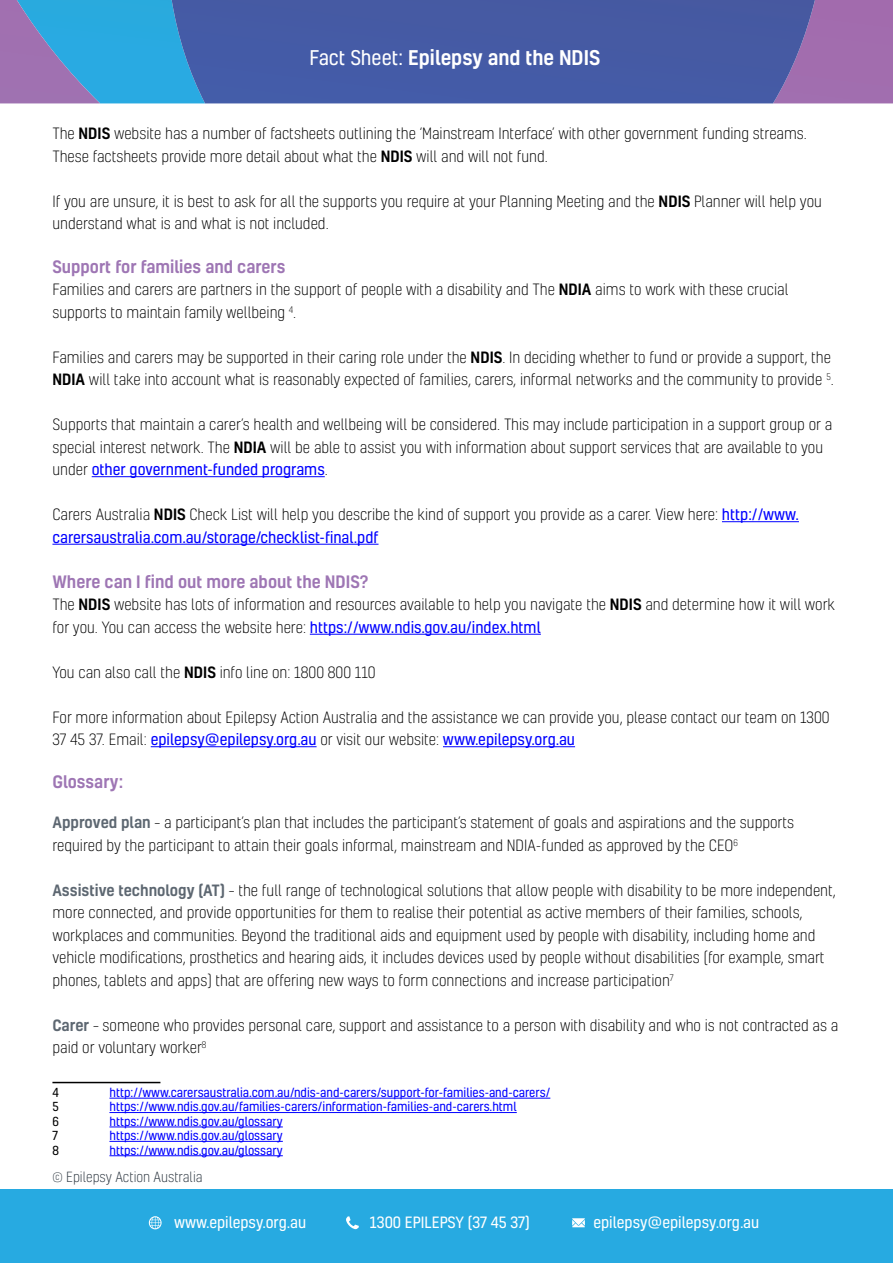
<style>
.page{position:relative;width:893px;height:1263px;background:#fff}
.page>*{position:absolute;margin:0;border:0;box-sizing:border-box;transform-origin:0 0}
.t1{font:500 19.5px "Kelson";color:#fff}
.t2{font:500 16.5px "Kelson";color:#9e76b4}
.t3{font:300 15px/22.5px "Kelson";color:#000}
.t4{font:15px "Kelson";color:#fff}
.t5{font:300 13.5px "Kelson";color:#29333d}
.t6{font:12px "Kelson";color:#00f}
.t7{font:12px "Kelson";color:#000}
.s1{font-weight:400}
.s2{font-weight:500}
.s3{font-weight:400;color:#00f}
.s4{font-weight:500;color:#5d6771}
</style>
<div class="page">
<div style="left:0;top:1190px;width:893px;height:73px;background:#27aae1"></div>
<div style="left:815px;top:0;width:78px;height:103px;background:#a26dae"></div>
<div style="left:412px;top:0;width:403px;height:103px;background:#455aa4"></div>
<img style="left:0;top:0;width:412px;height:103px">
<svg style="left:148px;top:1216px;width:14px;height:13px"></svg>
<svg style="left:572px;top:1218px;width:13px;height:9px"></svg>
<svg style="left:346px;top:1216px;width:13px;height:13px"></svg>
<hr style="left:92px;top:476px;width:233px;height:1px;background:#00f">
<hr style="left:722px;top:521px;width:77px;height:1px;background:#00f">
<hr style="left:52px;top:544px;width:327px;height:1px;background:#00f">
<hr style="left:310px;top:634px;width:231px;height:1px;background:#00f">
<hr style="left:151px;top:746px;width:166px;height:1px;background:#00f">
<hr style="left:443px;top:746px;width:132px;height:1px;background:#00f">
<hr style="left:52px;top:1082px;width:108px;height:1px;background:#000">
<hr style="left:109px;top:1098px;width:441px;height:1px;background:#00f">
<hr style="left:109px;top:1112px;width:408px;height:1px;background:#00f">
<hr style="left:109px;top:1127px;width:174px;height:1px;background:#00f">
<hr style="left:109px;top:1141px;width:174px;height:1px;background:#00f">
<hr style="left:109px;top:1155px;width:174px;height:1px;background:#00f">
<h1 class="t1" style="left:309px;top:44px;width:292px"><span class="s1">Fact Sheet:</span> Epilepsy and the NDIS</h1>
<p class="t3" style="left:52px;top:122px;width:756px">The <span class="s2">NDIS</span> website has a number of factsheets outlining the ‘Mainstream Interface’ with other government funding streams.<br>These factsheets provide more detail about what the <span class="s2">NDIS</span> will and will not fund.</p>
<p class="t3" style="left:52px;top:190px;width:771px">If you are unsure, it is best to ask for all the supports you require at your Planning Meeting and the <span class="s2">NDIS</span> Planner will help you understand what is and what is not included.</p>
<p class="t2" style="left:52px;top:255px;width:234px">Support for families and carers</p>
<p class="t3" style="left:52px;top:278px;width:738px">Families and carers are partners in the support of people with a disability and The <span class="s2">NDIA</span> aims to work with these crucial supports to maintain family wellbeing<sup>1</sup><sup>4</sup>.</p>
<p class="t3" style="left:52px;top:346px;width:783px">Families and carers may be supported in their caring role under the <span class="s2">NDIS</span>. In deciding whether to fund or provide a support, the<br><span class="s2">NDIA</span> will take into account what is reasonably expected of families, carers, informal networks and the community to provide<sup>2</sup><sup>5</sup>.</p>
<p class="t3" style="left:52px;top:413px;width:781px">Supports that maintain a carer’s health and wellbeing will be considered. This may include participation in a support group or a special interest network. The <span class="s2">NDIA</span> will be able to assist you with information about support services that are available to you under <span class="s3">other government-funded programs</span>.</p>
<p class="t3" style="left:52px;top:503px;width:748px">Carers Australia <span class="s2">NDIS</span> Check List will help you describe the kind of support you provide as a carer. View here: <span class="s3">http://www. carersaustralia.com.au/storage/checklist-final.pdf</span></p>
<p class="t2" style="left:52px;top:570px;width:317px">Where can I find out more about the NDIS?</p>
<p class="t3" style="left:52px;top:593px;width:784px">The <span class="s2">NDIS</span> website has lots of information and resources available to help you navigate the <span class="s2">NDIS</span> and determine how it will work for you. You can access the website here: <span class="s3">https://www.ndis.gov.au/index.html</span></p>
<p class="t3" style="left:52px;top:661px;width:325px">You can also call the <span class="s2">NDIS</span> info line on: 1800 800 110</p>
<p class="t3" style="left:52px;top:706px;width:779px">For more information about Epilepsy Action Australia and the assistance we can provide you, please contact our team on 1300<br>37 45 37. Email: <span class="s3">epilepsy@epilepsy.org.au</span> or visit our website: <span class="s3">www.epilepsy.org.au</span></p>
<p class="t2" style="left:52px;top:770px;width:72px">Glossary:</p>
<p class="t3" style="left:52px;top:811px;width:743px"><span class="s4">Approved plan</span> – a participant’s plan that includes the participant’s statement of goals and aspirations and the supports required by the participant to attain their goals informal, mainstream and NDIA-funded as approved by the CEO<sup>6</sup><sup>3</sup></p>
<p class="t3" style="left:52px;top:878px;width:785px"><span class="s4">Assistive technology (AT)</span> – the full range of technological solutions that allow people with disability to be more independent, more connected, and provide opportunities for them to realise their potential as active members of their families, schools, workplaces and communities. Beyond the traditional aids and equipment used by people with disability, including home and vehicle modifications, prosthetics and hearing aids, it includes devices used by people without disabilities (for example, smart phones, tablets and apps) that are offering new ways to form connections and increase participation<sup>7</sup><sup>4</sup></p>
<p class="t3" style="left:52px;top:1013px;width:787px"><span class="s4">Carer</span> – someone who provides personal care, support and assistance to a person with disability and who is not contracted as a paid or voluntary worker<sup>8</sup><sup>5</sup></p>
<p class="t7" style="left:52px;top:1084px;width:8px">4</p>
<p class="t6" style="left:109px;top:1084px;width:442px">http://www.carersaustralia.com.au/ndis-and-carers/support-for-families-and-carers/</p>
<p class="t7" style="left:52px;top:1099px;width:8px">5</p>
<p class="t6" style="left:109px;top:1099px;width:409px">https://www.ndis.gov.au/families-carers/information-families-and-carers.html</p>
<p class="t7" style="left:52px;top:1113px;width:8px">6</p>
<p class="t6" style="left:109px;top:1113px;width:175px">https://www.ndis.gov.au/glossary</p>
<p class="t7" style="left:52px;top:1128px;width:7px">7</p>
<p class="t6" style="left:109px;top:1128px;width:175px">https://www.ndis.gov.au/glossary</p>
<p class="t7" style="left:52px;top:1142px;width:8px">8</p>
<p class="t6" style="left:109px;top:1142px;width:175px">https://www.ndis.gov.au/glossary</p>
<p class="t5" style="left:52px;top:1168px;width:152px">© Epilepsy Action Australia</p>
<p class="t4" style="left:174px;top:1212px;width:134px">www.epilepsy.org.au</p>
<p class="t4" style="left:370px;top:1212px;width:161px">1300 EPILEPSY (37 45 37)</p>
<p class="t4" style="left:593px;top:1212px;width:167px">epilepsy@epilepsy.org.au</p>
<p class="t4" style="left:167px;top:1205px;width:134px">www.epilepsy.org.au</p>
<p class="t4" style="left:362px;top:1205px;width:161px">1300 EPILEPSY (37 45 37)</p>
<p class="t4" style="left:586px;top:1205px;width:167px">epilepsy@epilepsy.org.au</p>
</div>
